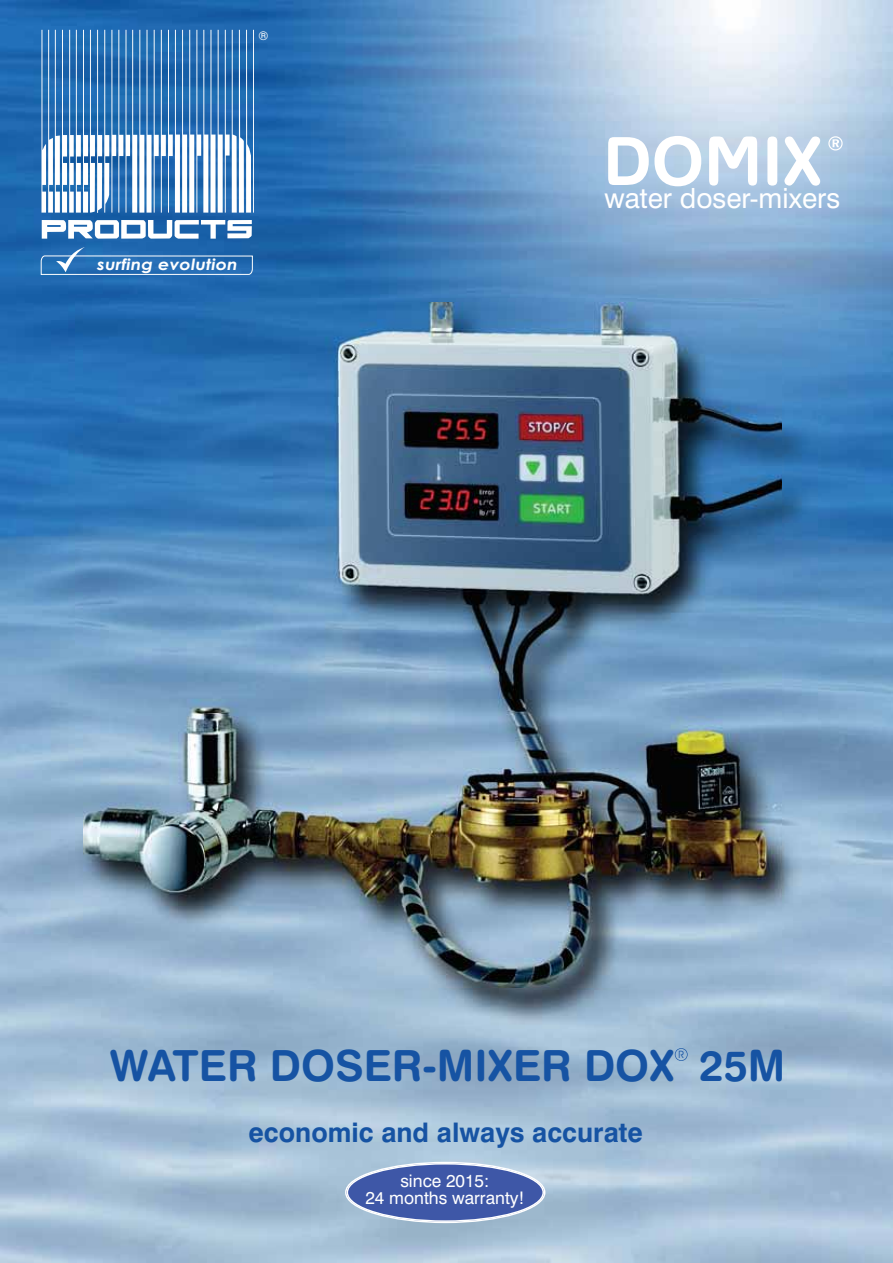
<style>
.page{position:relative;width:893px;height:1263px;background:#fff}
.page>*{position:absolute;margin:0;border:0;box-sizing:border-box;transform-origin:0 0}
.t1{font:43.05px "Swis 721 Bd Rnd BT";color:#1653a3}
.t2{font:27.9px "Swis 721 BT";color:#fff}
.t3{font:700 27px "Swis 721 BT";color:#1653a3}
.t4{font:17.4px/17.1px "Swis 721 BT";color:#fff;text-align:center}
.t5{font:italic 700 15.6px "Century Gothic";letter-spacing:.01em;color:#fff;scale:1.13 1}
.t6{font:11.4px "Century Gothic";color:#fff}
.t7{font:10.2px "Avant Garde Bk BT";color:#1653a3}
</style>
<div class="page">
<img style="left:0;top:0;width:893px;height:1263px">
<svg style="left:675px;top:1048px;width:13px;height:13px"></svg>
<svg style="left:608px;top:136px;width:234px;height:50px"></svg>
<svg style="left:42px;top:220px;width:210px;height:19px"></svg>
<svg style="left:41px;top:30px;width:210px;height:183px"></svg>
<hr style="left:253px;top:30px;width:1px;height:183px;background:#fff">
<svg style="left:40px;top:247px;width:213px;height:28px;background:#3779b9"></svg>
<img style="left:76px;top:299px;width:741px;height:730px">
<img style="left:83px;top:302px;width:698px;height:686px">
<div style="left:346px;top:1163px;width:199px;height:59px;background:#3e57a7;border-radius:50%"></div>
<div style="left:347px;top:1163px;width:197px;height:59px;border:2px solid #fff;border-radius:50%"></div>
<p class="t6" style="left:259px;top:31px;width:10px">®</p>
<p class="t5" style="left:97px;top:255px;width:126px">surfing evolution</p>
<h2 class="t2" style="left:604px;top:188px;width:237px">water doser-mixers</h2>
<h1 class="t1" style="left:109px;top:1050px;width:677px">WATER DOSER-MIXER DOX 25M</h1>
<p class="t7" style="left:679px;top:1049px;width:7px">R</p>
<h3 class="t3" style="left:249px;top:1117px;width:396px">economic and always accurate</h3>
<p class="t4" style="left:365px;top:1174px;width:160px">since 2015:<br>24 months warranty!</p>
</div>
